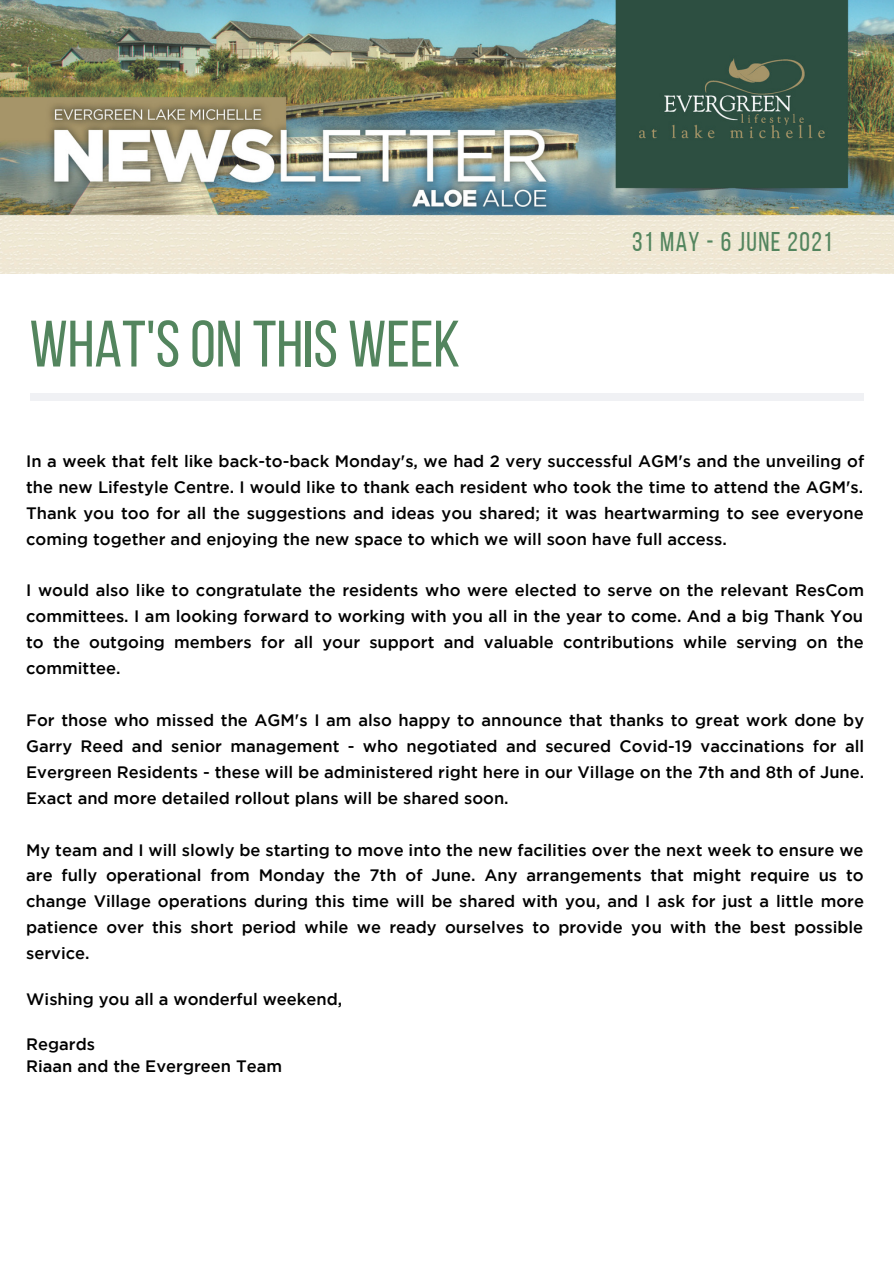
<style>
.page{position:relative;width:894px;height:1264px;background:#fff}
.page>*{position:absolute;margin:0;border:0;box-sizing:border-box;transform-origin:0 0}
.t1{font:65.4px "Bebas Neue";color:#53855e}
.t2{font:27px "Bebas Neue";letter-spacing:.05em;color:#53855e}
.t3{font:500 16.5px/26px "Gotham";color:#000;text-align:justify}
</style>
<div class="page">
<div style="left:30px;top:393px;width:834px;height:8px;background:#f0f1f4"></div>
<img style="left:0;top:0;width:893px;height:274px">
<p class="t1" style="left:30px;top:317px;width:432px">WHAT'SON THIS WEEK</p>
<p class="t2" style="left:632px;top:231px;width:202px">31 MAY - 6 JUNE 2021</p>
<p class="t3" style="left:26px;top:449px;width:839px">In a week that felt like back-to-back Monday's, we had 2 very successful AGM's and the unveiling of the new Lifestyle Centre. I would like to thank each resident who took the time to attend the AGM's.<br>Thank you too for all the suggestions and ideas you shared; it was heartwarming to see everyone coming together and enjoying the new space to which we will soon have full access.</p>
<p class="t3" style="left:26px;top:578px;width:839px">I would also like to congratulate the residents who were elected to serve on the relevant ResCom committees. I am looking forward to working with you all in the year to come. And a big Thank You to the outgoing members for all your support and valuable contributions while serving on the committee.</p>
<p class="t3" style="left:26px;top:708px;width:839px">For those who missed the AGM's I am also happy to announce that thanks to great work done by Garry Reed and senior management - who negotiated and secured Covid-19 vaccinations for all Evergreen Residents - these will be administered right here in our Village on the 7th and 8th of June.<br>Exact and more detailed rollout plans will be shared soon.</p>
<p class="t3" style="left:26px;top:837px;width:839px">My team and I will slowly be starting to move into the new facilities over the next week to ensure we are fully operational from Monday the 7th of June. Any arrangements that might require us to change Village operations during this time will be shared with you, and I ask for just a little more patience over this short period while we ready ourselves to provide you with the best possible service.</p>
<p class="t3" style="left:26px;top:987px;width:317px">Wishing you all a wonderful weekend,</p>
<p class="t3" style="left:26px;top:1032px;width:70px">Regards</p>
<p class="t3" style="left:26px;top:1054px;width:257px">Riaan and the Evergreen Team</p>
</div>
